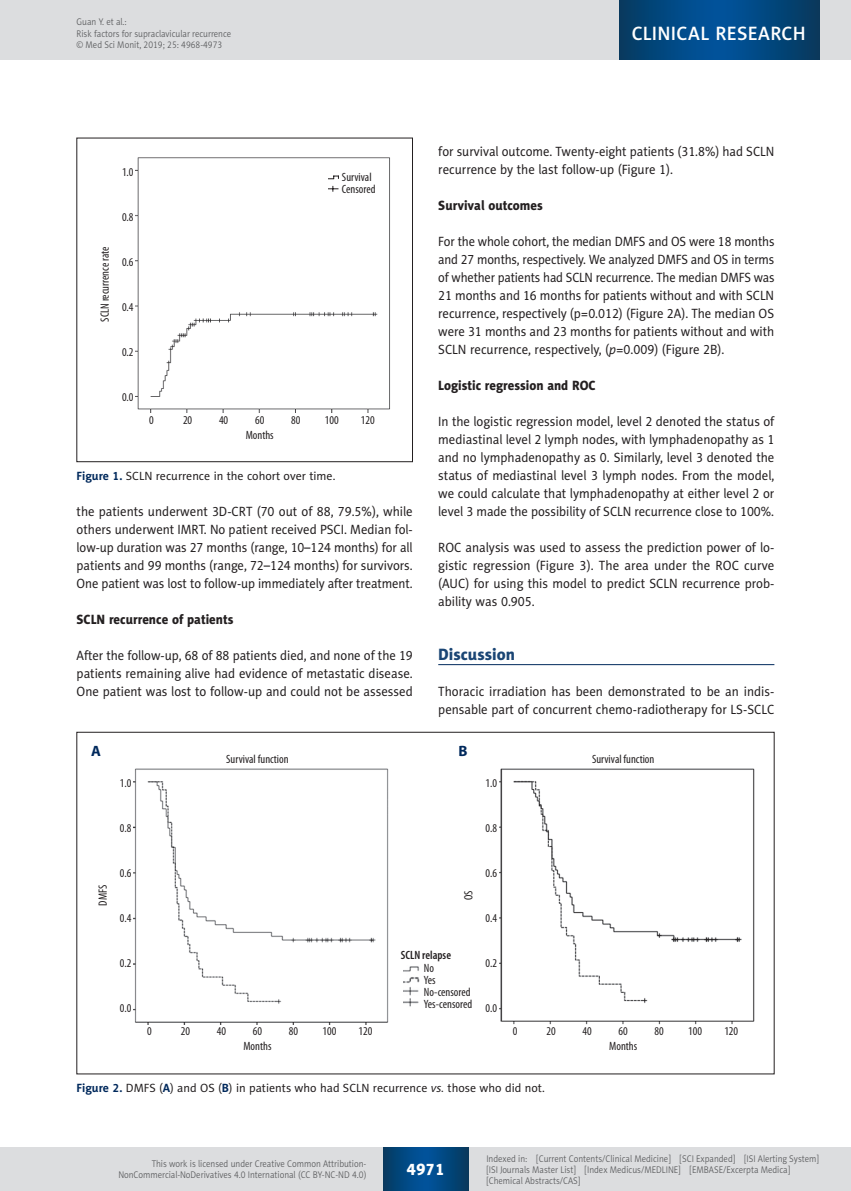
<style>
.page{position:relative;width:851px;height:1191px;background:#fff}
.page>*{position:absolute;margin:0;border:0;box-sizing:border-box;transform-origin:0 0}
.t1{font:19.5px "Naomi Sans EFN Medium";letter-spacing:.015em;color:#fff}
.MSM_Headline_1{font:16.5px "Naomi Sans EFN Heavy";color:#1a4574}
.t2{font:16.5px "Naomi Sans EFN Heavy";color:#fff}
.t3{font:700 15px "Myriad Pro";color:#00295c}
.MSM_Body{font:13.5px/18px "Naomi Sans EFN";color:#231f20;text-align:justify;scale:.95 1}
.MSM_Body-2{font:13.5px/18px "Naomi Sans EFN";color:#231f20;text-align:justify;scale:.93 1}
.MSM_Body-3{font:13.5px/18px "Naomi Sans EFN";color:#231f20;text-align:justify;scale:.94 1}
.MSM_Headline_2{font:13.5px "Naomi Sans EFN Heavy";color:#231f20;scale:.95 1}
.t4{font:condensed 12px/15.3px "Myriad Pro";color:#231f20;text-align:center}
.MSM_Rycina_tytul{font:12px "Naomi Sans EFN";color:#231f20}
.t5{font:600 condensed 12px/13.5px "Myriad Pro";color:#231f20;text-align:center}
.t6{font:9.75px/11.2px "Naomi Sans EFN Light";color:#57585a;scale:.9 1}
.s1{font-weight:700;color:#00295c}
.s2{font-style:italic}
.s3{font-weight:400}
</style>
<div class="page">
<hr style="left:438px;top:664px;width:336px;height:1px;background:#00295c">
<img style="left:135px;top:158px;width:255px;height:255px">
<svg style="left:328px;top:186px;width:10px;height:6px"></svg>
<svg style="left:328px;top:176px;width:11px;height:3px"></svg>
<img style="left:133px;top:769px;width:255px;height:255px">
<img style="left:499px;top:769px;width:255px;height:255px">
<img style="left:403px;top:966px;width:16px;height:41px">
<div style="left:0;top:1148px;width:850px;height:43px;background:#dcdddf"></div>
<svg style="left:383px;top:1147px;width:85px;height:43px;background:#02477e"></svg>
<div style="left:0;top:0;width:850px;height:60px;background:#dcdddf"></div>
<svg style="left:619px;top:0;width:200px;height:60px;background:#02477e"></svg>
<p class="t6" style="left:77px;top:16px;width:173px">Guan Y. et al.:<br>Risk factors for supraclavicular recurrence © Med Sci Monit, 2019; 25: 4968-4973</p>
<h1 class="t1" style="left:631px;top:22px;width:175px">CLINICAL RESEARCH</h1>
<p class="t4" style="left:97px;top:322px;width:77px;rotate:-90deg">SCLN recurrence rate</p>
<p class="t4" style="left:122px;top:164px;width:13px">1.0</p>
<p class="t4" style="left:122px;top:209px;width:13px">0.8</p>
<p class="t4" style="left:122px;top:254px;width:13px">0.6</p>
<p class="t4" style="left:122px;top:299px;width:13px">0.4</p>
<p class="t4" style="left:122px;top:344px;width:13px">0.2</p>
<p class="t4" style="left:122px;top:389px;width:13px">0.0</p>
<p class="t4" style="left:149px;top:412px;width:6px">0</p>
<p class="t4" style="left:183px;top:412px;width:11px">20</p>
<p class="t4" style="left:219px;top:412px;width:11px">40</p>
<p class="t4" style="left:246px;top:412px;width:30px">60<br>Months</p>
<p class="t4" style="left:291px;top:412px;width:11px">80</p>
<p class="t4" style="left:342px;top:171px;width:35px;line-height:12px;text-align:left">Survival<br>Censored</p>
<p class="t4" style="left:325px;top:412px;width:15px">100</p>
<p class="t4" style="left:361px;top:412px;width:15px">120</p>
<p class="MSM_Rycina_tytul" style="left:77px;top:469px;width:260px"><span class="s1">Figure 1.</span> SCLN recurrence in the cohort over time.</p>
<p class="MSM_Body" style="left:77px;top:502px;width:355px">the patients underwent 3D-CRT (70 out of 88, 79.5%), while others underwent IMRT. No patient received PSCI. Median fol&shy;low-up duration was 27 months (range, 10–124 months) for all patients and 99 months (range, 72–124 months) for survivors.<br>One patient was lost to follow-up immediately after treatment.</p>
<p class="MSM_Headline_2" style="left:77px;top:611px;width:167px">SCLN recurrence of patients</p>
<p class="MSM_Body-3" style="left:77px;top:646px;width:359px">After the follow-up, 68 of 88 patients died, and none of the 19 patients remaining alive had evidence of metastatic disease.<br>One patient was lost to follow-up and could not be assessed</p>
<p class="MSM_Body-3" style="left:438px;top:142px;width:359px">for survival outcome. Twenty-eight patients (31.8%) had SCLN recurrence by the last follow-up (Figure 1).</p>
<p class="MSM_Headline_2" style="left:438px;top:197px;width:112px">Survival outcomes</p>
<p class="MSM_Body-2" style="left:438px;top:232px;width:363px">For the whole cohort, the median DMFS and OS were 18 months and 27 months, respectively. We analyzed DMFS and OS in terms of whether patients had SCLN recurrence. The median DMFS was 21 months and 16 months for patients without and with SCLN recurrence, respectively (p=0.012) (Figure 2A). The median OS were 31 months and 23 months for patients without and with SCLN recurrence, respectively, (<span class="s2">p</span>=0.009) (Figure 2B).</p>
<p class="MSM_Headline_2" style="left:438px;top:377px;width:167px">Logistic regression and ROC</p>
<p class="MSM_Body" style="left:438px;top:412px;width:355px">In the logistic regression model, level 2 denoted the status of mediastinal level 2 lymph nodes, with lymphadenopathy as 1 and no lymphadenopathy as 0. Similarly, level 3 denoted the status of mediastinal level 3 lymph nodes. From the model, we could calculate that lymphadenopathy at either level 2 or level 3 made the possibility of SCLN recurrence close to 100%.</p>
<p class="MSM_Body" style="left:438px;top:538px;width:355px">ROC analysis was used to assess the prediction power of lo&shy;gistic regression (Figure 3). The area under the ROC curve (AUC) for using this model to predict SCLN recurrence prob&shy;ability was 0.905.</p>
<p class="MSM_Headline_1" style="left:438px;top:644px;width:78px">Discussion</p>
<p class="MSM_Body" style="left:438px;top:682px;width:355px">Thoracic irradiation has been demonstrated to be an indis&shy;pensable part of concurrent chemo-radiotherapy for LS-SCLC</p>
<p class="t3" style="left:91px;top:741px;width:11px">A</p>
<p class="t3" style="left:458px;top:741px;width:11px">B</p>
<p class="t4" style="left:226px;top:751px;width:64px">Survival function</p>
<p class="t4" style="left:95px;top:905px;width:22px;rotate:-90deg">DMFS</p>
<p class="t4" style="left:120px;top:775px;width:13px">1.0</p>
<p class="t4" style="left:120px;top:820px;width:13px">0.8</p>
<p class="t4" style="left:120px;top:865px;width:13px">0.6</p>
<p class="t4" style="left:120px;top:910px;width:13px">0.4</p>
<p class="t4" style="left:120px;top:955px;width:13px">0.2</p>
<p class="t4" style="left:120px;top:1000px;width:13px">0.0</p>
<p class="t4" style="left:461px;top:900px;width:11px;rotate:-90deg">OS</p>
<p class="t5" style="left:401px;top:948px;width:52px">SCLN relapse<br><span class="s3">No</span></p>
<p class="t4" style="left:424px;top:974px;width:50px;line-height:12px;text-align:left">Yes<br>No-censored<br>Yes-censored</p>
<p class="t4" style="left:485px;top:775px;width:13px">1.0</p>
<p class="t4" style="left:485px;top:820px;width:13px">0.8</p>
<p class="t4" style="left:485px;top:865px;width:13px">0.6</p>
<p class="t4" style="left:485px;top:910px;width:13px">0.4</p>
<p class="t4" style="left:485px;top:955px;width:13px">0.2</p>
<p class="t4" style="left:485px;top:1000px;width:13px">0.0</p>
<p class="t4" style="left:592px;top:751px;width:64px">Survival function</p>
<p class="t4" style="left:147px;top:1023px;width:6px">0</p>
<p class="t4" style="left:181px;top:1023px;width:11px">20</p>
<p class="t4" style="left:217px;top:1023px;width:11px">40</p>
<p class="t4" style="left:243px;top:1023px;width:30px">60<br>Months</p>
<p class="t4" style="left:289px;top:1023px;width:11px">80</p>
<p class="t4" style="left:322px;top:1023px;width:15px">100</p>
<p class="t4" style="left:358px;top:1023px;width:15px">120</p>
<p class="t4" style="left:512px;top:1023px;width:6px">0</p>
<p class="t4" style="left:546px;top:1023px;width:11px">20</p>
<p class="t4" style="left:582px;top:1023px;width:11px">40</p>
<p class="t4" style="left:609px;top:1023px;width:30px">60<br>Months</p>
<p class="t4" style="left:654px;top:1023px;width:11px">80</p>
<p class="MSM_Rycina_tytul" style="left:77px;top:1081px;width:469px"><span class="s1">Figure 2.</span> DMFS (<span class="s1">A</span>) and OS (<span class="s1">B</span>) in patients who had SCLN recurrence <span class="s2">vs.</span> those who did not.</p>
<p class="t4" style="left:688px;top:1023px;width:15px">100</p>
<p class="t4" style="left:724px;top:1023px;width:15px">120</p>
<p class="t6" style="left:118px;top:1158px;width:277px;text-align:right">This work is licensed under Creative Common Attribution-<br>NonCommercial-NoDerivatives 4.0 International (CC BY-NC-ND 4.0)</p>
<p class="t2" style="left:406px;top:1159px;width:40px">4971</p>
<p class="t6" style="left:486px;top:1152px;width:371px">Indexed in: [Current Contents/Clinical Medicine] [SCI Expanded] [ISI Alerting System] [ISI Journals Master List] [Index Medicus/MEDLINE] [EMBASE/Excerpta Medica] [Chemical Abstracts/CAS]</p>
</div>
